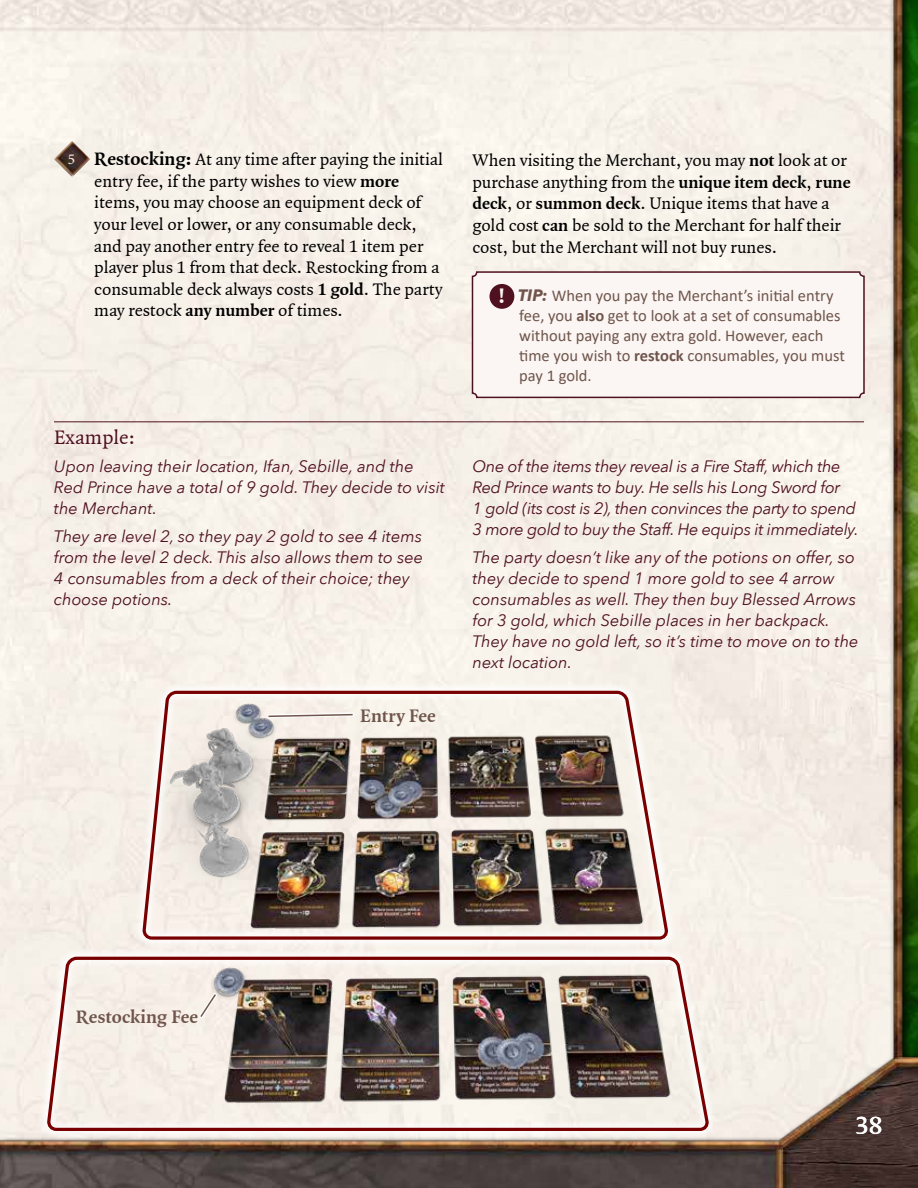
<style>
.page{position:relative;width:918px;height:1188px;background:#fff}
.page>*{position:absolute;margin:0;border:0;box-sizing:border-box;transform-origin:0 0}
.t1{font:600 27px "Quadraat Offc Pro";color:#fff}
.t2{font:21px "Quadraat Offc Pro";letter-spacing:.005em;color:#4f1020}
.t3{font:700 19.5px "Quadraat Offc Pro";color:#6f554b}
.t4{font:18px/21.6px "Quadraat Offc Pro";color:#000}
.t5{font:italic 16.5px/21px "Avenir Next";color:#4f1020}
.t6{font:italic 16.5px/21px "Avenir Next";letter-spacing:-.02em;color:#4f1020}
.t7{font:16.5px/19.8px "Calibri";color:#6f554b}
.s1{font-family:"Minion Pro";font-size:15.15px;color:#fbf6f3}
.s2{font-weight:700;font-size:19.5px}
.s3{font-weight:700}
.s4{font-family:"Quadraat Offc Pro";font-weight:700;font-size:22.65px;color:#fbf6f3}
.s5{font-family:"Avenir Next";font-weight:700;font-style:italic}
</style>
<div class="page">
<img style="left:4px;top:0;width:914px;height:1188px">
<hr style="left:0;top:0;width:4px;height:1188px;background:#f7f1e9">
<img style="left:0;top:0;width:1px;height:1188px">
<img style="left:54px;top:141px;width:36px;height:36px">
<div style="left:472px;top:272px;width:392px;height:125px;background:#fbf6f3;border-radius:4px"></div>
<div style="left:472px;top:271px;width:393px;height:127px;border:2px solid #4f1020;border-radius:4px"></div>
<div style="left:490px;top:284px;width:24px;height:25px;background:#4f1020;border-radius:50%"></div>
<hr style="left:54px;top:421px;width:810px;height:1px;background:#4f1020">
<div style="left:34px;top:661px;width:796px;height:446px;background:#f5efe7"></div>
<div style="left:133px;top:681px;width:545px;height:269px;background:#f8f3eb"></div>
<img style="left:140px;top:689px;width:527px;height:252px">
<div style="left:37px;top:947px;width:681px;height:194px;background:#fff;opacity:.75"></div>
<img style="left:45px;top:955px;width:663px;height:178px">
<div style="left:267px;top:712px;width:88px;height:7px;background:#f7f0e8"></div>
<svg style="left:267px;top:713px;width:87px;height:5px"></svg>
<div style="left:198px;top:993px;width:20px;height:26px;background:#f6efe8"></div>
<svg style="left:199px;top:993px;width:18px;height:25px"></svg>
<p class="t4" style="left:94px;top:148px;width:350px;text-indent:-27px"><span class="s1">5</span> <span class="s2">Restocking:</span> At any time after paying the initial entry fee, if the party wishes to view <span class="s3">more </span>items, you may choose an equipment deck of your level or lower, or any consumable deck, and pay another entry fee to reveal 1 item per player plus 1 from that deck. Restocking from a consumable deck always costs <span class="s3">1 gold</span>. The party may restock <span class="s3">any number</span> of times.</p>
<p class="t4" style="left:472px;top:149px;width:380px">When visiting the Merchant, you may <span class="s3">not</span> look at or purchase anything from the <span class="s3">unique item deck</span>, <span class="s3">rune deck</span>, or <span class="s3">summon deck</span>. Unique items that have a gold cost <span class="s3">can</span> be sold to the Merchant for half their cost, but the Merchant will not buy runes.</p>
<p class="t7" style="left:519px;top:286px;width:327px;text-indent:-21px"><span class="s4">!</span> <span class="s5">TIP:</span> When you pay the Merchant’s initial entry fee, you <span class="s3">also</span> get to look at a set of consumables without paying any extra gold. However, each time you wish to <span class="s3">restock</span> consumables, you must pay 1 gold.</p>
<p class="t2" style="left:54px;top:423px;width:82px">Example:</p>
<p class="t5" style="left:54px;top:455px;width:392px">Upon leaving their location, Ifan, Sebille, and the<br>Red Prince have a total of 9 gold. They decide to visit the Merchant.</p>
<p class="t5" style="left:54px;top:525px;width:371px">They are level 2, so they pay 2 gold to see 4 items from the level 2 deck. This also allows them to see 4 consumables from a deck of their choice; they choose potions.</p>
<p class="t3" style="left:360px;top:703px;width:77px">Entry Fee</p>
<p class="t6" style="left:473px;top:455px;width:388px">One of the items they reveal is a Fire Staff, which the Red Prince wants to buy. He sells his Long Sword for<br>1 gold (its cost is 2), then convinces the party to spend 3 more gold to buy the Staff. He equips it immediately.</p>
<p class="t5" style="left:473px;top:546px;width:388px">The party doesn’t like any of the potions on offer, so they decide to spend 1 more gold to see 4 arrow consumables as well. They then buy Blessed Arrows for 3 gold, which Sebille places in her backpack.<br>They have no gold left, so it’s time to move on to the next location.</p>
<p class="t3" style="left:76px;top:1003px;width:124px">Restocking Fee</p>
<h1 class="t1" style="left:855px;top:1107px;width:29px">38</h1>
</div>
